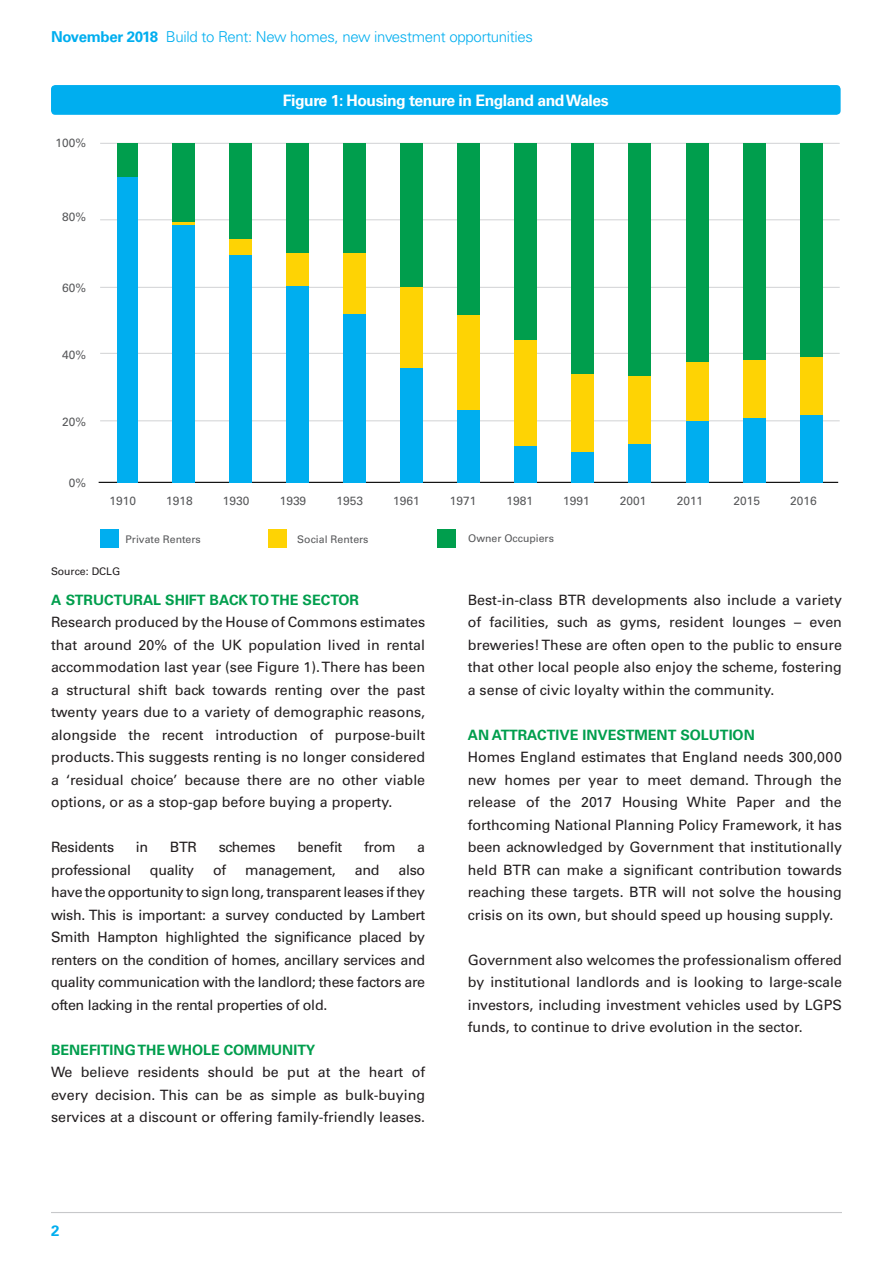
<style>
.page{position:relative;width:893px;height:1263px;background:#fff}
.page>*{position:absolute;margin:0;border:0;box-sizing:border-box;transform-origin:0 0}
.t1{font:700 15.75px "Univers LT Std";letter-spacing:-.03em;color:#fff}
.t2{font:300 15px "Univers";letter-spacing:-.02em;color:#00aeef}
.t3{font:700 15px "Univers LT Std";color:#00aeef}
.t4{font:14.25px/22.5px "Univers LT Std";color:#231f20;text-align:justify}
.t5{font:700 14.25px "Univers LT Std";color:#009e4d}
.t6{font:14.25px "Univers LT Std";letter-spacing:-.02em;color:#231f20}
.t7{font:12px "Univers LT";color:#57585a}
.t8{font:10.5px "Univers LT";color:#57585a}
.t9{font:10.5px "Univers LT Std";color:#231f20}
.s1{font-family:"Univers LT Std";font-weight:700}
</style>
<div class="page">
<hr style="left:51px;top:1212px;width:791px;height:1px;background:#c7c8ca">
<hr style="left:100px;top:420px;width:740px;height:1px;background:#d1d2d4">
<hr style="left:100px;top:353px;width:740px;height:1px;background:#d1d2d4">
<hr style="left:100px;top:287px;width:740px;height:1px;background:#d1d2d4">
<hr style="left:100px;top:219px;width:740px;height:1px;background:#d1d2d4">
<hr style="left:100px;top:143px;width:740px;height:1px;background:#d1d2d4">
<div style="left:743px;top:359px;width:22px;height:59px;background:#fed304"></div>
<div style="left:800px;top:356px;width:23px;height:59px;background:#fed304"></div>
<hr style="left:99px;top:482px;width:739px;height:1px;background:#000001">
<div style="left:100px;top:530px;width:18px;height:18px;background:#00aeef"></div>
<div style="left:268px;top:530px;width:18px;height:18px;background:#fed304"></div>
<div style="left:438px;top:530px;width:18px;height:18px;background:#009e4d"></div>
<div style="left:51px;top:85px;width:790px;height:30px;background:#00aeef;border-radius:4px"></div>
<div style="left:117px;top:177px;width:21px;height:306px;background:#00aeef"></div>
<div style="left:117px;top:143px;width:21px;height:34px;background:#009e4d"></div>
<div style="left:172px;top:224px;width:23px;height:259px;background:#00aeef"></div>
<hr style="left:172px;top:222px;width:23px;height:2px;background:#fed304">
<div style="left:172px;top:143px;width:23px;height:79px;background:#009e4d"></div>
<div style="left:229px;top:255px;width:23px;height:228px;background:#00aeef"></div>
<div style="left:229px;top:238px;width:23px;height:17px;background:#fed304"></div>
<div style="left:229px;top:143px;width:23px;height:95px;background:#009e4d"></div>
<div style="left:286px;top:286px;width:23px;height:197px;background:#00aeef"></div>
<div style="left:286px;top:252px;width:23px;height:34px;background:#fed304"></div>
<div style="left:286px;top:143px;width:23px;height:109px;background:#009e4d"></div>
<div style="left:343px;top:314px;width:23px;height:169px;background:#00aeef"></div>
<div style="left:343px;top:252px;width:23px;height:62px;background:#fed304"></div>
<div style="left:343px;top:143px;width:23px;height:109px;background:#009e4d"></div>
<div style="left:400px;top:367px;width:23px;height:116px;background:#00aeef"></div>
<div style="left:400px;top:286px;width:23px;height:81px;background:#fed304"></div>
<div style="left:400px;top:143px;width:23px;height:143px;background:#009e4d"></div>
<div style="left:457px;top:410px;width:23px;height:73px;background:#00aeef"></div>
<div style="left:457px;top:314px;width:23px;height:96px;background:#fed304"></div>
<div style="left:457px;top:143px;width:23px;height:171px;background:#009e4d"></div>
<div style="left:514px;top:446px;width:23px;height:37px;background:#00aeef"></div>
<div style="left:514px;top:339px;width:23px;height:107px;background:#fed304"></div>
<div style="left:514px;top:143px;width:23px;height:196px;background:#009e4d"></div>
<div style="left:571px;top:452px;width:23px;height:31px;background:#00aeef"></div>
<div style="left:571px;top:373px;width:23px;height:79px;background:#fed304"></div>
<div style="left:571px;top:143px;width:23px;height:230px;background:#009e4d"></div>
<div style="left:629px;top:443px;width:22px;height:40px;background:#00aeef"></div>
<div style="left:629px;top:376px;width:22px;height:67px;background:#fed304"></div>
<div style="left:629px;top:143px;width:22px;height:233px;background:#009e4d"></div>
<div style="left:686px;top:421px;width:22px;height:62px;background:#00aeef"></div>
<div style="left:686px;top:362px;width:22px;height:59px;background:#fed304"></div>
<div style="left:686px;top:143px;width:22px;height:219px;background:#009e4d"></div>
<div style="left:743px;top:143px;width:22px;height:216px;background:#009e4d"></div>
<div style="left:800px;top:143px;width:23px;height:213px;background:#009e4d"></div>
<div style="left:743px;top:418px;width:22px;height:65px;background:#00aeef"></div>
<div style="left:800px;top:415px;width:23px;height:68px;background:#00aeef"></div>
<p class="t2" style="left:51px;top:27px;width:484px"><span class="s1">November 2018</span> Build to Rent: New homes, new investment opportunities</p>
<p class="t7" style="left:56px;top:136px;width:32px">100%</p>
<p class="t7" style="left:62px;top:210px;width:25px">80%</p>
<p class="t7" style="left:62px;top:280px;width:25px">60%</p>
<p class="t7" style="left:62px;top:347px;width:25px">40%</p>
<p class="t7" style="left:62px;top:414px;width:25px">20%</p>
<p class="t7" style="left:69px;top:476px;width:19px">0%</p>
<p class="t1" style="left:283px;top:91px;width:327px">Figure 1: Housing tenure in England and Wales</p>
<p class="t7" style="left:110px;top:494px;width:28px">1910</p>
<p class="t7" style="left:166px;top:494px;width:28px">1918</p>
<p class="t7" style="left:223px;top:494px;width:28px">1930</p>
<p class="t7" style="left:280px;top:494px;width:28px">1939</p>
<p class="t7" style="left:336px;top:494px;width:28px">1953</p>
<p class="t7" style="left:393px;top:494px;width:28px">1961</p>
<p class="t8" style="left:126px;top:533px;width:77px">Private Renters</p>
<p class="t8" style="left:297px;top:533px;width:73px">Social Renters</p>
<p class="t9" style="left:51px;top:565px;width:71px">Source: DCLG</p>
<h5 class="t5" style="left:51px;top:591px;width:310px">A STRUCTURAL SHIFT BACK TO THE SECTOR</h5>
<p class="t4" style="left:51px;top:611px;width:376px">Research produced by the House of Commons estimates that around 20% of the UK population lived in rental accommodation last year (see Figure 1). There has been a structural shift back towards renting over the past twenty years due to a variety of demographic reasons, alongside the recent introduction of purpose-built products. This suggests renting is no longer considered a ‘residual choice’ because there are no other viable options, or as a stop-gap before buying a property.</p>
<p class="t6" style="left:51px;top:839px;width:65px">Residents</p>
<p class="t4" style="left:136px;top:836px;width:14px">in</p>
<p class="t4" style="left:170px;top:836px;width:29px">BTR</p>
<p class="t6" style="left:219px;top:839px;width:58px">schemes</p>
<p class="t4" style="left:297px;top:836px;width:46px">benefit</p>
<p class="t4" style="left:364px;top:836px;width:33px">from</p>
<p class="t4" style="left:417px;top:836px;width:9px">a</p>
<p class="t6" style="left:51px;top:861px;width:81px">professional</p>
<p class="t6" style="left:150px;top:861px;width:46px">quality</p>
<p class="t4" style="left:213px;top:858px;width:15px">of</p>
<p class="t6" style="left:245px;top:861px;width:92px">management,</p>
<p class="t4" style="left:355px;top:858px;width:26px">and</p>
<p class="t4" style="left:51px;top:858px;width:376px;text-indent:347px">also have the opportunity to sign long, transparent leases if they wish. This is important: a survey conducted by Lambert Smith Hampton highlighted the significance placed by renters on the condition of homes, ancillary services and quality communication with the landlord; these factors are often lacking in the rental properties of old.</p>
<h5 class="t5" style="left:51px;top:1041px;width:266px">BENEFITING THE WHOLE COMMUNITY</h5>
<p class="t4" style="left:51px;top:1061px;width:376px">We believe residents should be put at the heart of every decision. This can be as simple as bulk-buying services at a discount or offering family-friendly leases.</p>
<p class="t7" style="left:450px;top:494px;width:28px">1971</p>
<p class="t7" style="left:507px;top:494px;width:28px">1981</p>
<p class="t7" style="left:563px;top:494px;width:28px">1991</p>
<p class="t7" style="left:620px;top:494px;width:28px">2001</p>
<p class="t7" style="left:677px;top:494px;width:28px">2011</p>
<p class="t7" style="left:733px;top:494px;width:28px">2015</p>
<p class="t7" style="left:790px;top:494px;width:28px">2016</p>
<p class="t8" style="left:468px;top:532px;width:87px">Owner Occupiers</p>
<p class="t4" style="left:468px;top:588px;width:376px">Best-in-class BTR developments also include a variety of facilities, such as gyms, resident lounges – even breweries! These are often open to the public to ensure that other local people also enjoy the scheme, fostering a sense of civic loyalty within the community.</p>
<h5 class="t5" style="left:468px;top:726px;width:289px">AN ATTRACTIVE INVESTMENT SOLUTION</h5>
<p class="t4" style="left:468px;top:746px;width:376px">Homes England estimates that England needs 300,000 new homes per year to meet demand. Through the release of the 2017 Housing White Paper and the forthcoming National Planning Policy Framework, it has been acknowledged by Government that institutionally held BTR can make a significant contribution towards reaching these targets. BTR will not solve the housing crisis on its own, but should speed up housing supply.</p>
<p class="t4" style="left:468px;top:948px;width:376px">Government also welcomes the professionalism offered by institutional landlords and is looking to large-scale investors, including investment vehicles used by LGPS funds, to continue to drive evolution in the sector.</p>
<p class="t3" style="left:51px;top:1221px;width:10px">2</p>
</div>
